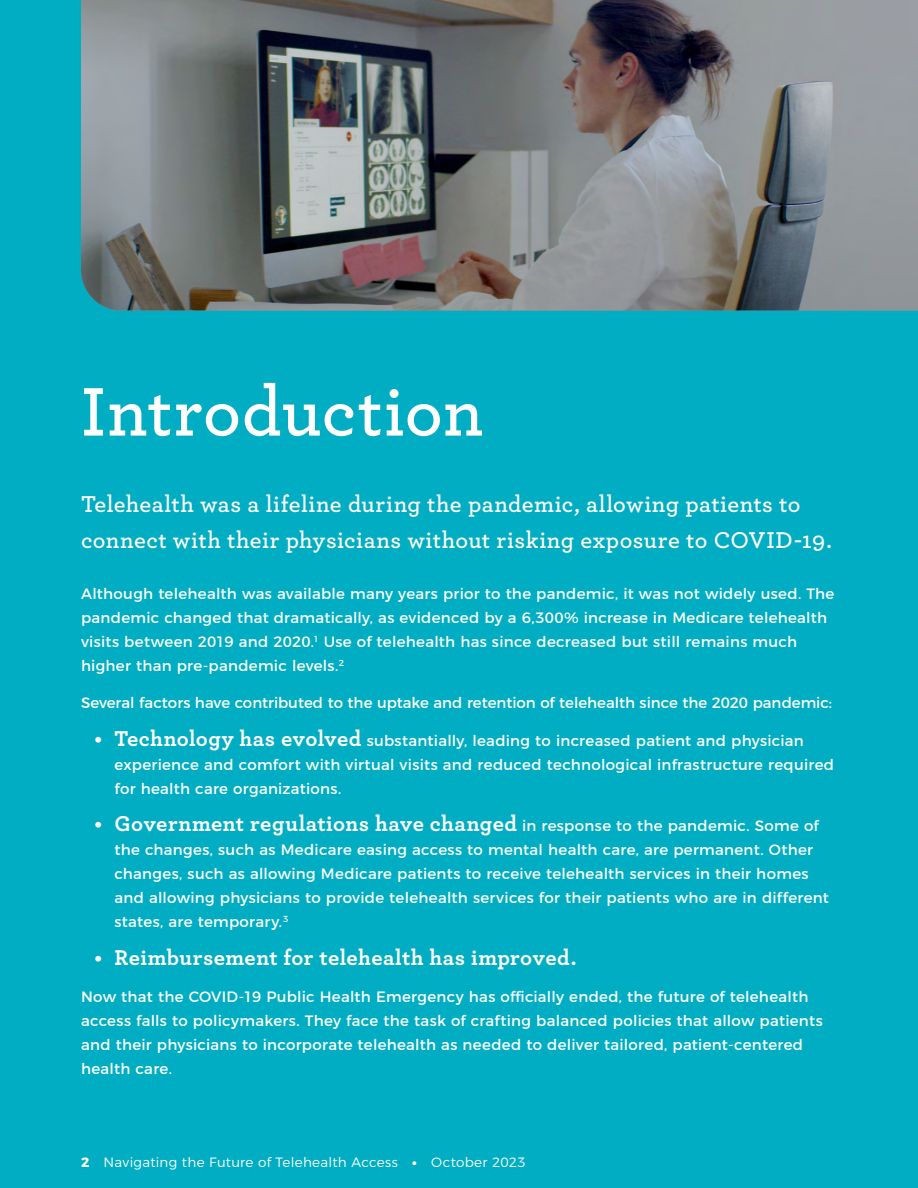
<style>
.page{position:relative;width:918px;height:1188px;background:#00adc2}
.page>*{position:absolute;margin:0;border:0;box-sizing:border-box;transform-origin:0 0}
.t1{font:600 72px "Archer";letter-spacing:.005em;color:#fff}
.t2{font:600 24px/36px "Archer";letter-spacing:.02em;color:#fff}
.t3{font:700 22.5px "Archer";letter-spacing:.02em;color:#fff}
.t4{font:15px/24px "Montserrat";letter-spacing:.015em;color:#fff}
.t5{font:15px "Montserrat";letter-spacing:-.005em;color:#fff}
.t6{font:300 13.5px "Montserrat";letter-spacing:.02em;color:#fff}
.s1{font-family:"Archer";font-weight:700;font-size:22.5px}
.s2{font-family:"Montserrat";font-weight:400;font-size:15px}
.s3{font-weight:700}
.s4{font-weight:800}
</style>
<div class="page">
<img style="left:81px;top:0;width:837px;height:310px">
<h1 class="t1" style="left:81px;top:358px;width:404px">Introduction</h1>
<h2 class="t2" style="left:81px;top:485px;width:752px">Telehealth was a lifeline during the pandemic, allowing patients to connect with their physicians without risking exposure to COVID-19.</h2>
<p class="t4" style="left:81px;top:580px;width:755px">Although telehealth was available many years prior to the pandemic, it was not widely used. The pandemic changed that dramatically, as evidenced by a 6,300% increase in Medicare telehealth visits between 2019 and 2020.<sup>1</sup> Use of telehealth has since decreased but still remains much higher than pre-pandemic levels.<sup>2</sup></p>
<p class="t5" style="left:81px;top:691px;width:753px">Several factors have contributed to the uptake and retention of telehealth since the 2020 pandemic:</p>
<p class="t4" style="left:114px;top:727px;width:721px;text-indent:-20px"><span class="s1">• Technology has evolved</span> substantially, leading to increased patient and physician experience and comfort with virtual visits and reduced technological infrastructure required for health care organizations.</p>
<h3 class="t3" style="left:94px;top:806px;width:726px">• Government regulations have changed <span class="s2">in response to the pandemic. Some of</span></h3>
<p class="t4" style="left:114px;top:837px;width:716px">the changes, such as Medicare easing access to mental health care, are permanent. Other changes, such as allowing Medicare patients to receive telehealth services in their homes and allowing physicians to provide telehealth services for their patients who are in different states, are temporary.<sup>3</sup></p>
<h3 class="t3" style="left:94px;top:939px;width:483px">• Reimbursement for telehealth has improved.</h3>
<p class="t4" style="left:81px;top:984px;width:743px">Now that the COVID-19 Public Health Emergency has officially ended, the future of telehealth access falls to policymakers. They face the task of crafting balanced policies that allow patients and their physicians to incorporate telehealth as needed to deliver tailored, patient-centered health care.</p>
<p class="t6" style="left:81px;top:1152px;width:446px"><span class="s3">2</span> Navigating the Future of Telehealth Access <span class="s4">•</span> October 2023</p>
</div>
